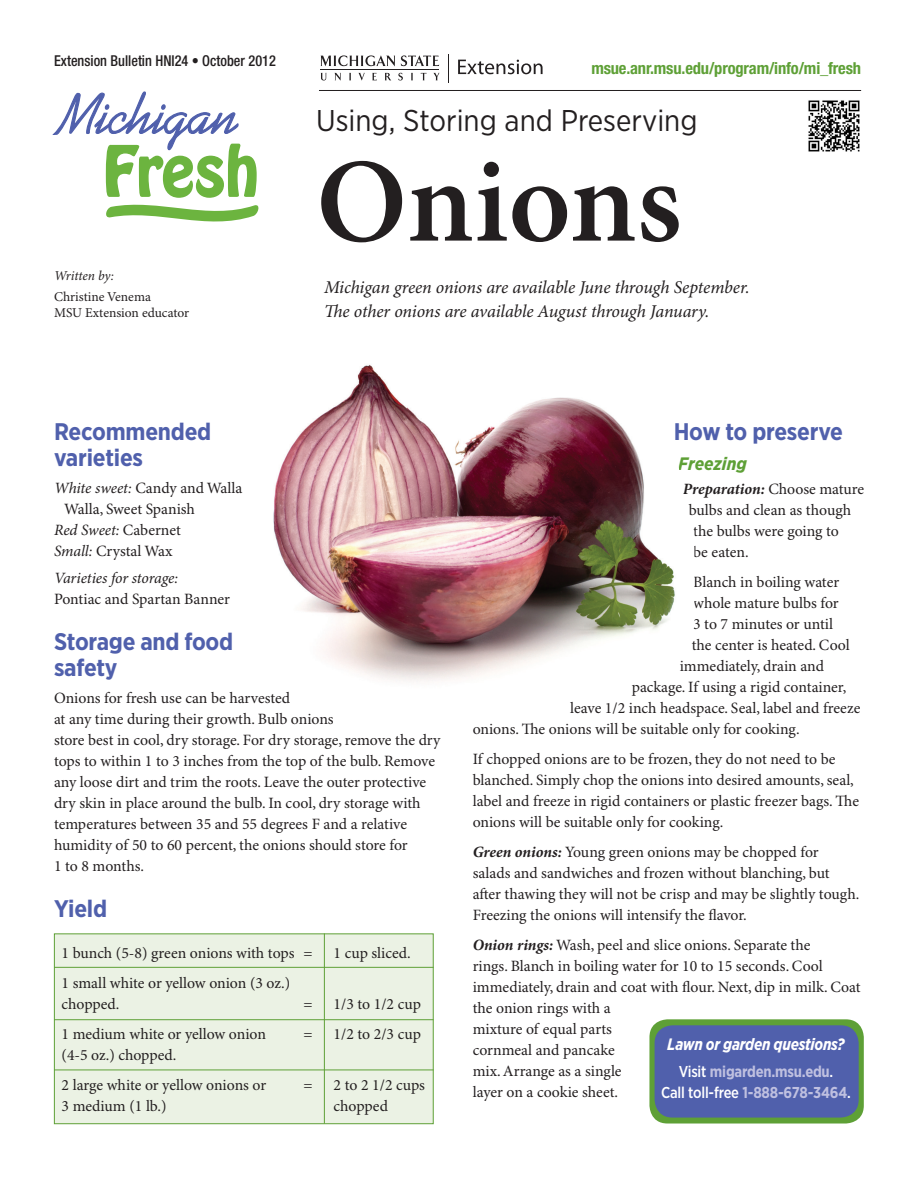
<style>
.page{position:relative;width:918px;height:1188px;background:#fff}
.page>*{position:absolute;margin:0;border:0;box-sizing:border-box;transform-origin:0 0}
.t1{font:600 120px "Minion Pro";color:#231f20}
.t2{font:30px "Gotham Narrow";color:#231f20}
.t3{font:700 24px/25.5px "Gotham Narrow";letter-spacing:-.01em;color:#5060ac}
.t4{font:italic 18px "Minion Pro";letter-spacing:-.01em;color:#231f20}
.t5{font:18px "Myriad Pro";color:#231f20}
.t6{font:italic 700 18px "Gotham Narrow";color:#5ea036}
.t7{font:700 condensed 16.5px "Helvetica Neue";letter-spacing:-.01em;color:#5ea036}
.t8{font:italic 700 16.5px "Gotham Narrow";letter-spacing:-.015em;color:#fff;scale:.95 1}
.t9{font:15.75px/21px "Minion Pro";letter-spacing:-.005em;color:#231f20}
.t10{font:500 15.75px "Gotham Narrow";letter-spacing:-.015em;color:#fff;scale:.95 1}
.t11{font:700 15.75px "Gotham Narrow";letter-spacing:-.015em;color:#bfc0e0;scale:.95 1}
.t12{font:italic 15.75px "Minion Pro";letter-spacing:-.01em;color:#231f20}
.t13{font:500 condensed 15px "Helvetica Neue";color:#231f20;scale:.95 1}
.t14{font:13.5px "Minion Pro";color:#231f20}
.t15{font:italic 13.5px "Minion Pro";letter-spacing:-.01em;color:#231f20}
.s1{font-style:italic}
.s2{font-weight:700;font-style:italic}
.s3{font-weight:500;color:#fff}
.s4{font-weight:700;color:#bfc0e0}
</style>
<div class="page">
<div style="left:649px;top:1019px;width:215px;height:105px;background:#5ea036;border-radius:18px"></div>
<div style="left:655px;top:1025px;width:204px;height:93px;background:#5060ac;border-radius:18px"></div>
<div style="left:54px;top:933px;width:380px;height:191px;background:#ebf2e4;border:1px solid #5ea036"></div>
<hr style="left:324px;top:933px;width:1px;height:191px;background:#5ea036">
<hr style="left:54px;top:1019px;width:380px;height:1px;background:#5ea036">
<hr style="left:54px;top:1070px;width:380px;height:1px;background:#5ea036">
<hr style="left:54px;top:967px;width:380px;height:1px;background:#5ea036">
<img style="left:273px;top:364px;width:402px;height:317px">
<svg style="left:52px;top:91px;width:206px;height:131px"></svg>
<hr style="left:319px;top:90px;width:542px;height:1px;background:#231f20">
<img style="left:808px;top:100px;width:52px;height:52px">
<svg style="left:321px;top:73px;width:6px;height:7px"></svg>
<svg style="left:334px;top:73px;width:7px;height:8px"></svg>
<svg style="left:349px;top:73px;width:2px;height:7px"></svg>
<svg style="left:358px;top:73px;width:7px;height:8px"></svg>
<svg style="left:372px;top:73px;width:5px;height:7px"></svg>
<svg style="left:385px;top:73px;width:6px;height:7px"></svg>
<svg style="left:398px;top:73px;width:5px;height:7px"></svg>
<svg style="left:411px;top:73px;width:2px;height:7px"></svg>
<svg style="left:421px;top:73px;width:5px;height:7px"></svg>
<svg style="left:433px;top:73px;width:7px;height:7px"></svg>
<svg style="left:321px;top:55px;width:74px;height:11px"></svg>
<svg style="left:401px;top:55px;width:38px;height:11px"></svg>
<hr style="left:320px;top:69px;width:119px;height:1px;background:#231f20">
<svg style="left:458px;top:60px;width:85px;height:14px"></svg>
<svg style="left:448px;top:54px;width:1px;height:28px"></svg>
<p class="t13" style="left:54px;top:52px;width:235px">Extension Bulletin HNI24 • October 2012</p>
<p class="t15" style="left:54px;top:267px;width:61px">Written by:</p>
<p class="t14" style="left:54px;top:288px;width:98px">Christine Venema</p>
<p class="t14" style="left:54px;top:305px;width:137px">MSU Extension educator</p>
<p class="t5" style="left:101px;top:298px;width:139px">Note: PMS 2725C</p>
<p class="t7" style="left:591px;top:58px;width:271px">msue.anr.msu.edu/program/info/mi_fresh</p>
<p class="t2" style="left:316px;top:102px;width:383px">Using, Storing and Preserving</p>
<p class="t1" style="left:316px;top:131px;width:367px">Onions</p>
<p class="t4" style="left:324px;top:277px;width:427px">Michigan green onions are available June through September.</p>
<p class="t4" style="left:324px;top:301px;width:387px">The other onions are available August through January.</p>
<p class="t3" style="left:54px;top:419px;width:159px">Recommended varieties</p>
<p class="t9" style="left:54px;top:478px;width:190px"><span class="s1">White sweet:</span> Candy and Walla</p>
<p class="t9" style="left:54px;top:499px;width:142px;text-indent:10px">Walla, Sweet Spanish<br><span class="s1">Red Sweet:</span> Cabernet<br><span class="s1">Small:</span> Crystal Wax</p>
<p class="t12" style="left:54px;top:568px;width:126px">Varieties for storage:</p>
<p class="t9" style="left:54px;top:589px;width:178px">Pontiac and Spartan Banner</p>
<p class="t3" style="left:54px;top:629px;width:181px">Storage and food safety</p>
<p class="t9" style="left:54px;top:688px;width:388px">Onions for fresh use can be harvested<br>at any time during their growth. Bulb onions<br>store best in cool, dry storage. For dry storage, remove the dry tops to within 1 to 3 inches from the top of the bulb. Remove any loose dirt and trim the roots. Leave the outer protective dry skin in place around the bulb. In cool, dry storage with temperatures between 35 and 55 degrees F and a relative humidity of 50 to 60 percent, the onions should store for<br>1 to 8 months.</p>
<p class="t3" style="left:54px;top:896px;width:55px">Yield</p>
<p class="t9" style="left:62px;top:943px;width:253px">1 bunch (5-8) green onions with tops =</p>
<p class="t9" style="left:334px;top:943px;width:79px">1 cup sliced.</p>
<p class="t9" style="left:62px;top:973px;width:230px">1 small white or yellow onion (3 oz.)</p>
<p class="t9" style="left:62px;top:994px;width:59px">chopped.</p>
<p class="t9" style="left:304px;top:994px;width:11px">=</p>
<p class="t9" style="left:334px;top:994px;width:89px">1/3 to 1/2 cup</p>
<p class="t9" style="left:62px;top:1024px;width:206px">1 medium white or yellow onion</p>
<p class="t9" style="left:304px;top:1024px;width:11px">=</p>
<p class="t9" style="left:334px;top:1024px;width:89px">1/2 to 2/3 cup</p>
<p class="t9" style="left:62px;top:1045px;width:116px">(4-5 oz.) chopped.</p>
<p class="t9" style="left:62px;top:1075px;width:206px">2 large white or yellow onions or</p>
<p class="t9" style="left:304px;top:1075px;width:11px">=</p>
<p class="t9" style="left:334px;top:1075px;width:93px">2 to 2 1/2 cups</p>
<p class="t9" style="left:62px;top:1096px;width:106px">3 medium (1 lb.)</p>
<p class="t9" style="left:334px;top:1096px;width:56px">chopped</p>
<p class="t3" style="left:674px;top:419px;width:171px">How to preserve</p>
<p class="t6" style="left:678px;top:452px;width:70px">Freezing</p>
<p class="t9" style="left:689px;top:480px;width:177px;text-indent:-6px"><span class="s2">Preparation:</span> Choose mature bulbs and clean as though the bulbs were going to<br>be eaten.</p>
<p class="t9" style="left:693px;top:573px;width:148px">Blanch in boiling water</p>
<p class="t9" style="left:693px;top:594px;width:147px">whole mature bulbs for</p>
<p class="t9" style="left:693px;top:615px;width:141px">3 to 7 minutes or until</p>
<p class="t9" style="left:692px;top:636px;width:160px">the center is heated. Cool</p>
<p class="t9" style="left:680px;top:657px;width:146px">immediately, drain and</p>
<p class="t9" style="left:632px;top:678px;width:216px">package. If using a rigid container,</p>
<p class="t9" style="left:570px;top:699px;width:292px">leave 1/2 inch headspace. Seal, label and freeze</p>
<p class="t9" style="left:473px;top:720px;width:328px">onions. The onions will be suitable only for cooking.</p>
<p class="t9" style="left:473px;top:750px;width:388px">If chopped onions are to be frozen, they do not need to be blanched. Simply chop the onions into desired amounts, seal, label and freeze in rigid containers or plastic freezer bags. The onions will be suitable only for cooking.</p>
<p class="t9" style="left:473px;top:843px;width:388px"><span class="s2">Green onions:</span> Young green onions may be chopped for salads and sandwiches and frozen without blanching, but after thawing they will not be crisp and may be slightly tough.<br>Freezing the onions will intensify the flavor.</p>
<p class="t9" style="left:473px;top:936px;width:390px"><span class="s2">Onion rings:</span> Wash, peel and slice onions. Separate the<br>rings. Blanch in boiling water for 10 to 15 seconds. Cool immediately, drain and coat with flour. Next, dip in milk. Coat the onion rings with a<br>mixture of equal parts<br>cornmeal and pancake<br>mix. Arrange as a single<br>layer on a cookie sheet.</p>
<p class="t8" style="left:667px;top:1034px;width:188px">Lawn or garden questions?</p>
<p class="t11" style="left:679px;top:1062px;width:164px"><span class="s3">Visit</span> migarden.msu.edu<span class="s3">.</span></p>
<p class="t10" style="left:661px;top:1083px;width:201px">Call toll-free <span class="s4">1-888-678-3464</span>.</p>
</div>
